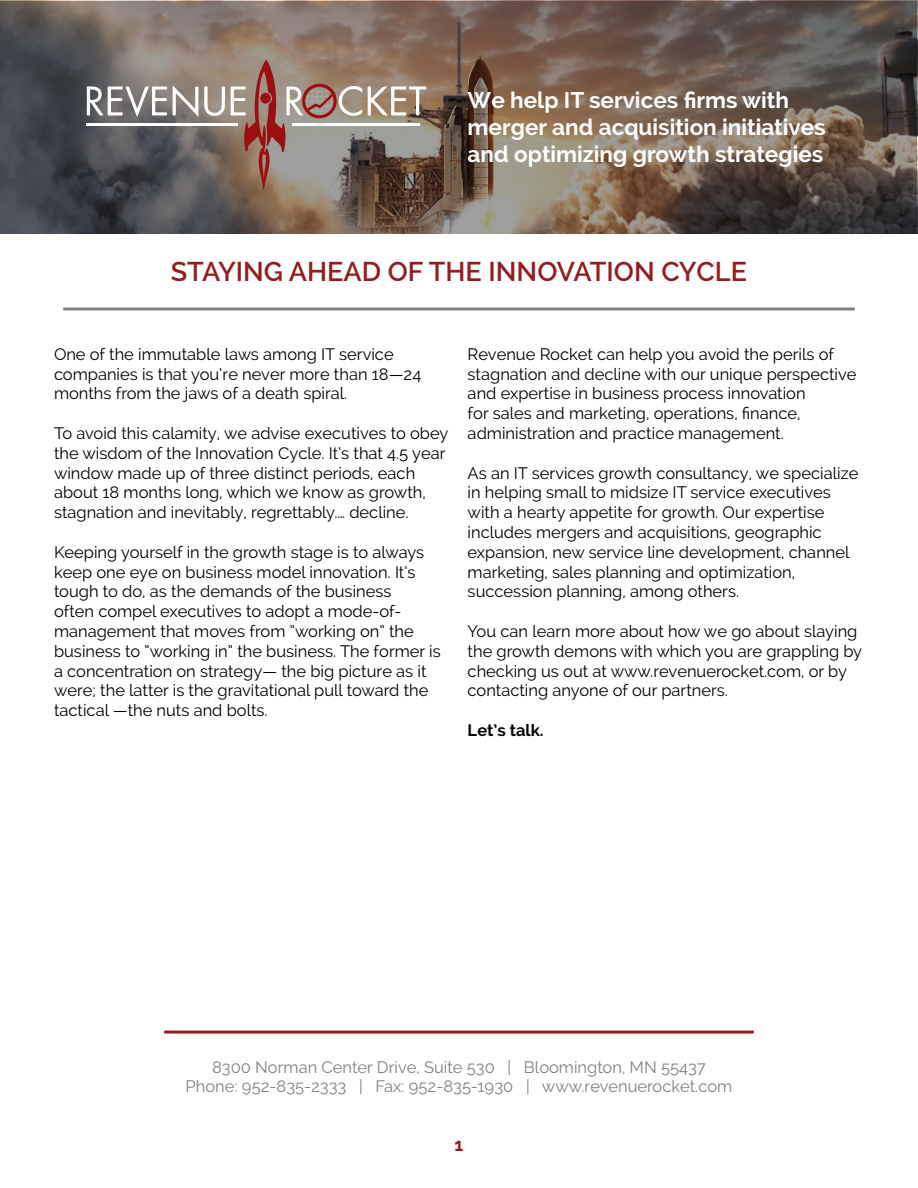
<style>
.page{position:relative;width:918px;height:1188px;background:#fff}
.page>*{position:absolute;margin:0;border:0;box-sizing:border-box;transform-origin:0 0}
.t1{font:600 27px "Raleway";color:#951b1e}
.t2{font:700 22.5px/27px "Raleway";color:#fff}
.t3{font:700 18px "Raleway";color:#951b1e}
.t4{font:16.5px/19.8px "Raleway";color:#000}
.t5{font:16.5px/19.8px "Raleway";color:#818181;text-align:center}
.t6{font:700 16.5px "Raleway";color:#000}
</style>
<div class="page">
<svg style="left:1px;top:1px;width:916px;height:232px;background:#6b5d54"></svg>
<hr style="left:86px;top:124px;width:152px;height:2px;background:#fff">
<svg style="left:173px;top:85px;width:52px;height:32px"></svg>
<svg style="left:87px;top:86px;width:80px;height:31px"></svg>
<svg style="left:231px;top:60px;width:196px;height:129px;background:#967f74"></svg>
<hr style="left:63px;top:308px;width:792px;height:3px;background:#818181">
<hr style="left:164px;top:1031px;width:590px;height:3px;background:#951b1e">
<h2 class="t2" style="left:468px;top:87px;width:360px">We help IT services firms with merger and acquisition initiatives and optimizing growth strategies</h2>
<h1 class="t1" style="left:171px;top:256px;width:578px">STAYING AHEAD OF THE INNOVATION CYCLE</h1>
<p class="t4" style="left:54px;top:344px;width:369px">One of the immutable laws among IT service companies is that you’re never more than 18—24 months from the jaws of a death spiral.</p>
<p class="t4" style="left:54px;top:423px;width:396px">To avoid this calamity, we advise executives to obey the wisdom of the Innovation Cycle. It’s that 4.5 year window made up of three distinct periods, each about 18 months long, which we know as growth, stagnation and inevitably, regrettably.… decline.</p>
<p class="t4" style="left:54px;top:542px;width:388px">Keeping yourself in the growth stage is to always keep one eye on business model innovation. It’s tough to do, as the demands of the business<br>often compel executives to adopt a mode-of&shy;management that moves from “working on” the business to “working in” the business. The former is a concentration on strategy— the big picture as it were; the latter is the gravitational pull toward the tactical —the nuts and bolts.</p>
<p class="t4" style="left:468px;top:344px;width:390px">Revenue Rocket can help you avoid the perils of stagnation and decline with our unique perspective and expertise in business process innovation<br>for sales and marketing, operations, finance, administration and practice management.</p>
<p class="t4" style="left:468px;top:463px;width:392px">As an IT services growth consultancy, we specialize in helping small to midsize IT service executives with a hearty appetite for growth. Our expertise includes mergers and acquisitions, geographic expansion, new service line development, channel marketing, sales planning and optimization, succession planning, among others.</p>
<p class="t4" style="left:468px;top:621px;width:396px">You can learn more about how we go about slaying the growth demons with which you are grappling by checking us out at www.revenuerocket.com, or by contacting anyone of our partners.</p>
<p class="t6" style="left:468px;top:721px;width:78px">Let’s talk.</p>
<p class="t5" style="left:186px;top:1057px;width:548px">8300 Norman Center Drive, Suite 530 | Bloomington, MN 55437<br>Phone: 952-835-2333 | Fax: 952-835-1930 | www.revenuerocket.com</p>
<p class="t3" style="left:455px;top:1134px;width:10px">1</p>
</div>
